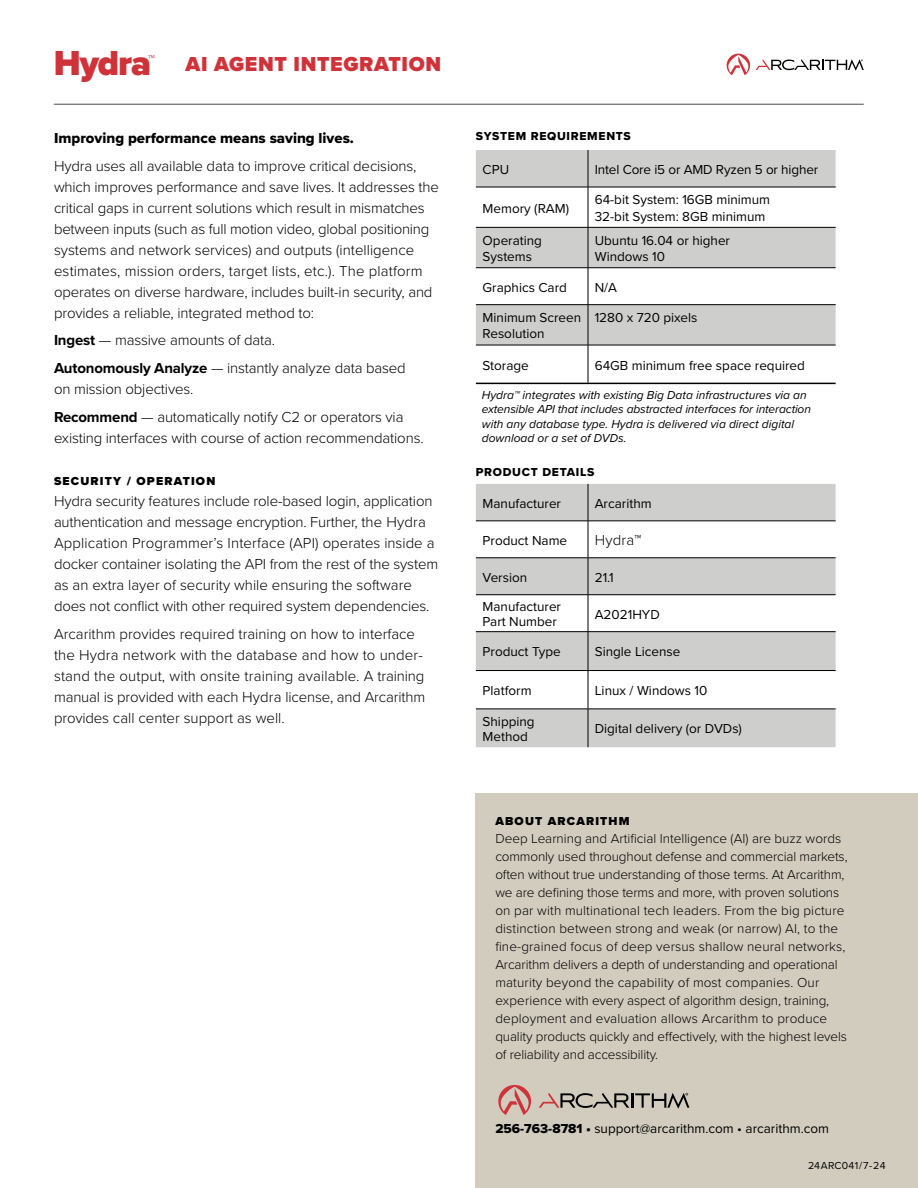
<style>
.page{position:relative;width:918px;height:1188px;background:#fff}
.page>*{position:absolute;margin:0;border:0;box-sizing:border-box;transform-origin:0 0}
.t1{font:900 36px "Proxima Nova";letter-spacing:-.03em;color:#cf3339}
.t2{font:900 21px "Proxima Nova";letter-spacing:.03em;color:#cf3339}
.t3{font:300 15px/21px "Proxima Nova";letter-spacing:-.01em;color:#000}
.t4{font:15px "Proxima Nova Extrabld";color:#000}
.t5{font:900 15px "Proxima Nova";color:#cf3339}
.t6{font:300 13.5px/18px "Proxima Nova";letter-spacing:-.01em;color:#000}
.t7{font:13.5px/16.2px "Proxima Nova";color:#000}
.t8{font:italic 12px/14.4px "Proxima Nova";color:#000}
.t9{font:12px "Proxima Nova Extrabld";letter-spacing:.06em;color:#000}
.t10{font:900 12px "Proxima Nova";letter-spacing:.1em;color:#000}
.t11{font:10.5px "Proxima Nova";letter-spacing:.04em;color:#000}
.s1{font-weight:700}
.s2{font-family:"Proxima Nova Extrabld"}
</style>
<div class="page">
<div style="left:476px;top:794px;width:442px;height:394px;background:#d1ccbd"></div>
<svg style="left:498px;top:1085px;width:33px;height:30px"></svg>
<svg style="left:539px;top:1093px;width:150px;height:16px"></svg>
<hr style="left:54px;top:104px;width:810px;height:1px;background:#484b50">
<svg style="left:727px;top:54px;width:23px;height:21px"></svg>
<svg style="left:756px;top:59px;width:108px;height:12px"></svg>
<svg style="left:476px;top:150px;width:360px;height:195px;fill:#cecfcd"></svg>
<hr style="left:588px;top:150px;width:1px;height:37px;background:#000">
<hr style="left:476px;top:187px;width:112px;height:1px;background:#000">
<hr style="left:588px;top:187px;width:248px;height:1px;background:#000">
<hr style="left:588px;top:187px;width:1px;height:40px;background:#000">
<hr style="left:476px;top:227px;width:112px;height:1px;background:#000">
<hr style="left:588px;top:227px;width:248px;height:1px;background:#000">
<hr style="left:588px;top:228px;width:1px;height:40px;background:#000">
<hr style="left:476px;top:267px;width:112px;height:1px;background:#000">
<hr style="left:588px;top:267px;width:248px;height:1px;background:#000">
<hr style="left:588px;top:268px;width:1px;height:36px;background:#000">
<hr style="left:476px;top:304px;width:112px;height:1px;background:#000">
<hr style="left:588px;top:304px;width:248px;height:1px;background:#000">
<hr style="left:588px;top:305px;width:1px;height:40px;background:#000">
<hr style="left:476px;top:345px;width:112px;height:1px;background:#000">
<hr style="left:588px;top:345px;width:248px;height:1px;background:#000">
<hr style="left:588px;top:345px;width:1px;height:38px;background:#000">
<hr style="left:476px;top:383px;width:112px;height:1px;background:#000">
<hr style="left:588px;top:383px;width:248px;height:1px;background:#000">
<svg style="left:476px;top:484px;width:360px;height:263px;fill:#cecfcd"></svg>
<hr style="left:588px;top:484px;width:1px;height:37px;background:#000">
<hr style="left:476px;top:521px;width:112px;height:1px;background:#000">
<hr style="left:588px;top:521px;width:248px;height:1px;background:#000">
<hr style="left:588px;top:521px;width:1px;height:37px;background:#000">
<hr style="left:476px;top:558px;width:112px;height:1px;background:#000">
<hr style="left:588px;top:558px;width:248px;height:1px;background:#000">
<hr style="left:588px;top:558px;width:1px;height:37px;background:#000">
<hr style="left:476px;top:594px;width:112px;height:1px;background:#000">
<hr style="left:588px;top:594px;width:248px;height:1px;background:#000">
<hr style="left:588px;top:595px;width:1px;height:36px;background:#000">
<hr style="left:476px;top:631px;width:112px;height:1px;background:#000">
<hr style="left:588px;top:631px;width:248px;height:1px;background:#000">
<hr style="left:588px;top:632px;width:1px;height:38px;background:#000">
<hr style="left:476px;top:670px;width:112px;height:1px;background:#000">
<hr style="left:588px;top:670px;width:248px;height:1px;background:#000">
<hr style="left:588px;top:671px;width:1px;height:38px;background:#000">
<hr style="left:476px;top:709px;width:112px;height:1px;background:#000">
<hr style="left:588px;top:709px;width:248px;height:1px;background:#000">
<hr style="left:588px;top:709px;width:1px;height:38px;background:#000">
<h1 class="t1" style="left:54px;top:36px;width:99px">Hydra</h1>
<p class="t5" style="left:148px;top:49px;width:8px">™</p>
<h2 class="t2" style="left:186px;top:48px;width:257px">AI AGENT INTEGRATION</h2>
<p class="t4" style="left:54px;top:127px;width:302px">Improving performance means saving lives.</p>
<p class="t3" style="left:54px;top:154px;width:387px">Hydra uses all available data to improve critical decisions, which improves performance and save lives. It addresses the critical gaps in current solutions which result in mismatches between inputs (such as full motion video, global positioning systems and network services) and outputs (intelligence estimates, mission orders, target lists, etc.). The platform operates on diverse hardware, includes built-in security, and provides a reliable, integrated method to:</p>
<p class="t3" style="left:54px;top:326px;width:353px;line-height:27.8px"><span class="s1">Ingest</span> — massive amounts of data.<br><span class="s1">Autonomously Analyze</span> — instantly analyze data based</p>
<p class="t3" style="left:54px;top:374px;width:351px;line-height:27.8px">on mission objectives.<br><span class="s1">Recommend</span> — automatically notify C2 or operators via</p>
<p class="t3" style="left:54px;top:426px;width:371px">existing interfaces with course of action recommendations.</p>
<p class="t10" style="left:54px;top:472px;width:163px">SECURITY / OPERATION</p>
<p class="t3" style="left:54px;top:489px;width:386px">Hydra security features include role-based login, application authentication and message encryption. Further, the Hydra Application Programmer’s Interface (API) operates inside a docker container isolating the API from the rest of the system as an extra layer of security while ensuring the software does not conflict with other required system dependencies.</p>
<p class="t3" style="left:54px;top:622px;width:373px">Arcarithm provides required training on how to interface the Hydra network with the database and how to under&shy;stand the output, with onsite training available. A training manual is provided with each Hydra license, and Arcarithm provides call center support as well.</p>
<p class="t9" style="left:476px;top:127px;width:157px">SYSTEM REQUIREMENTS</p>
<p class="t7" style="left:483px;top:161px;width:28px">CPU</p>
<p class="t7" style="left:595px;top:161px;width:225px">Intel Core i5 or AMD Ryzen 5 or higher</p>
<p class="t7" style="left:483px;top:199px;width:88px">Memory (RAM)</p>
<p class="t7" style="left:595px;top:191px;width:177px">64-bit System: 16GB minimum<br>32-bit System: 8GB minimum</p>
<p class="t7" style="left:483px;top:232px;width:61px">Operating<br>Systems</p>
<p class="t7" style="left:595px;top:232px;width:137px">Ubuntu 16.04 or higher<br>Windows 10</p>
<p class="t7" style="left:483px;top:278px;width:86px">Graphics Card</p>
<p class="t7" style="left:595px;top:278px;width:24px">N/A</p>
<p class="t7" style="left:483px;top:309px;width:100px">Minimum Screen<br>Resolution</p>
<p class="t7" style="left:595px;top:309px;width:104px">1280 x 720 pixels</p>
<p class="t7" style="left:483px;top:356px;width:48px">Storage</p>
<p class="t7" style="left:595px;top:356px;width:212px">64GB minimum free space required</p>
<p class="t8" style="left:482px;top:387px;width:331px">Hydra™ integrates with existing Big Data infrastructures via an extensible API that includes abstracted interfaces for interaction with any database type. Hydra is delivered via direct digital download or a set of DVDs.</p>
<p class="t9" style="left:476px;top:463px;width:120px">PRODUCT DETAILS</p>
<p class="t7" style="left:483px;top:494px;width:80px">Manufacturer</p>
<p class="t7" style="left:595px;top:494px;width:58px">Arcarithm</p>
<p class="t7" style="left:483px;top:531px;width:86px">Product Name</p>
<p class="t3" style="left:595px;top:529px;width:48px">Hydra™</p>
<p class="t7" style="left:483px;top:568px;width:46px">Version</p>
<p class="t7" style="left:595px;top:568px;width:21px">21.1</p>
<p class="t7" style="left:483px;top:598px;width:80px;line-height:15px">Manufacturer<br>Part Number</p>
<p class="t7" style="left:595px;top:605px;width:67px">A2021HYD</p>
<p class="t7" style="left:483px;top:643px;width:80px">Product Type</p>
<p class="t7" style="left:595px;top:643px;width:87px">Single License</p>
<p class="t7" style="left:483px;top:682px;width:50px">Platform</p>
<p class="t7" style="left:595px;top:682px;width:114px">Linux / Windows 10</p>
<p class="t7" style="left:483px;top:713px;width:54px;line-height:15px">Shipping<br>Method</p>
<p class="t7" style="left:595px;top:720px;width:149px">Digital delivery (or DVDs)</p>
<p class="t10" style="left:495px;top:813px;width:136px">ABOUT ARCARITHM</p>
<p class="t6" style="left:495px;top:829px;width:354px">Deep Learning and Artificial Intelligence (AI) are buzz words commonly used throughout defense and commercial markets, often without true understanding of those terms. At Arcarithm, we are defining those terms and more, with proven solutions on par with multinational tech leaders. From the big picture distinction between strong and weak (or narrow) AI, to the fine-grained focus of deep versus shallow neural networks, Arcarithm delivers a depth of understanding and operational maturity beyond the capability of most companies. Our experience with every aspect of algorithm design, training, deployment and evaluation allows Arcarithm to produce quality products quickly and effectively, with the highest levels of reliability and accessibility.</p>
<p class="t7" style="left:495px;top:1120px;width:335px"><span class="s2">256-763-8781 •</span> support@arcarithm.com • arcarithm.com</p>
<p class="t11" style="left:808px;top:1157px;width:79px">24ARC041/7-24</p>
</div>
